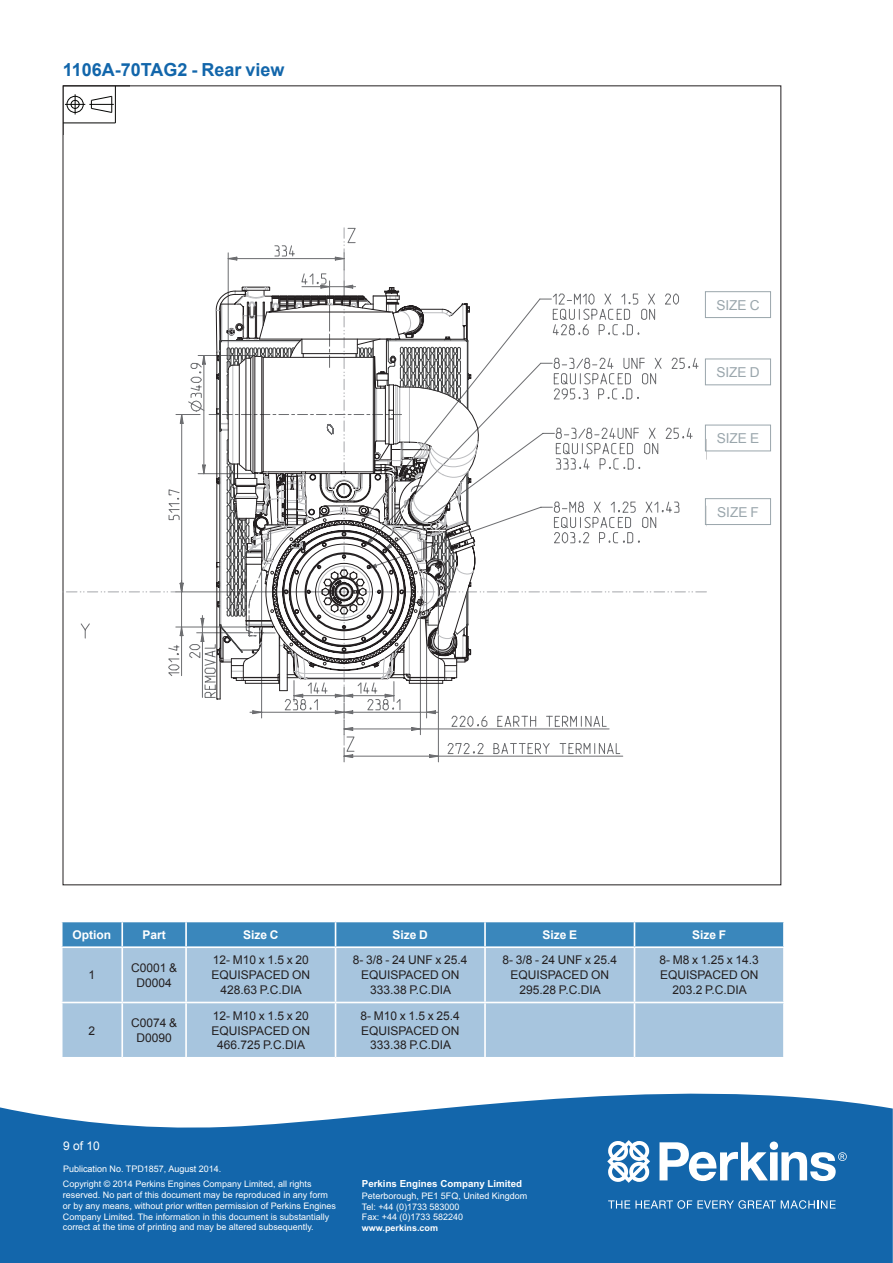
<style>
.page{position:relative;width:893px;height:1263px;background:#fff}
.page>*{position:absolute;margin:0;border:0;box-sizing:border-box;transform-origin:0 0}
.t1{font:700 18px "Arial";color:#1266ab}
.t2{font:13.65px "Arial";color:#9aa6ac}
.t3{font:12px/14.7px "Arial";color:#231f20;text-align:center}
.t4{font:700 12px "Arial";color:#fff}
.t5{font:12px "Arial";color:#fff}
.t6{font:700 9.75px "Arial";color:#fff}
.t7{font:9px/10.8px "Arial";color:#fff}
.t8{font:700 9px "Arial";color:#fff}
</style>
<div class="page">
<svg style="left:0;top:1093px;width:893px;height:170px;background:#2b75b3"></svg>
<svg style="left:608px;top:1200px;width:227px;height:9px;background:#528fc1"></svg>
<svg style="left:607px;top:1140px;width:43px;height:43px"></svg>
<svg style="left:659px;top:1141px;width:188px;height:40px"></svg>
<div style="left:63px;top:948px;width:720px;height:109px;background:#a7c5de"></div>
<svg style="left:62px;top:921px;width:721px;height:25px;background:#468ec0"></svg>
<hr style="left:121px;top:948px;width:2px;height:54px;background:#fff">
<hr style="left:185px;top:948px;width:2px;height:54px;background:#fff">
<hr style="left:335px;top:948px;width:1px;height:54px;background:#fff">
<hr style="left:484px;top:948px;width:2px;height:54px;background:#fff">
<hr style="left:634px;top:948px;width:1px;height:54px;background:#fff">
<hr style="left:61px;top:1002px;width:61px;height:1px;background:#fff">
<hr style="left:122px;top:1002px;width:64px;height:1px;background:#fff">
<hr style="left:121px;top:1003px;width:2px;height:54px;background:#fff">
<hr style="left:186px;top:1002px;width:150px;height:1px;background:#fff">
<hr style="left:185px;top:1003px;width:2px;height:54px;background:#fff">
<hr style="left:336px;top:1002px;width:149px;height:1px;background:#fff">
<hr style="left:335px;top:1003px;width:1px;height:54px;background:#fff">
<hr style="left:485px;top:1002px;width:149px;height:1px;background:#fff">
<hr style="left:484px;top:1003px;width:2px;height:54px;background:#fff">
<hr style="left:634px;top:1002px;width:151px;height:1px;background:#fff">
<hr style="left:634px;top:1003px;width:1px;height:54px;background:#fff">
<hr style="left:63px;top:1049px;width:66px;height:1px;background:#040503">
<svg style="left:65px;top:87px;width:51px;height:37px"></svg>
<svg style="left:63px;top:225px;width:489px;height:537px"></svg>
<svg style="left:63px;top:228px;width:644px;height:492px"></svg>
<div style="left:705px;top:291px;width:66px;height:27px;border:1px solid #9aa6ac"></div>
<div style="left:705px;top:359px;width:66px;height:26px;border:1px solid #9aa6ac"></div>
<div style="left:705px;top:425px;width:66px;height:26px;border:1px solid #9aa6ac"></div>
<div style="left:705px;top:498px;width:66px;height:27px;border:1px solid #9aa6ac"></div>
<h1 class="t1" style="left:63px;top:59px;width:223px">1106A-70TAG2 - Rear view</h1>
<h2 class="t2" style="left:716px;top:297px;width:45px">SIZE C</h2>
<h2 class="t2" style="left:716px;top:364px;width:45px">SIZE D</h2>
<h2 class="t2" style="left:717px;top:430px;width:44px">SIZE E</h2>
<h2 class="t2" style="left:717px;top:504px;width:43px">SIZE F</h2>
<h3 class="t4" style="left:73px;top:928px;width:40px">Option</h3>
<h3 class="t4" style="left:142px;top:928px;width:25px">Part</h3>
<h3 class="t4" style="left:243px;top:928px;width:37px">Size C</h3>
<h3 class="t4" style="left:393px;top:928px;width:37px">Size D</h3>
<h3 class="t4" style="left:542px;top:928px;width:36px">Size E</h3>
<h3 class="t4" style="left:692px;top:928px;width:36px">Size F</h3>
<h3 class="t3" style="left:89px;top:968px;width:8px">1</h3>
<h3 class="t3" style="left:131px;top:960px;width:48px">C0001 &amp;<br>D0004</h3>
<h3 class="t3" style="left:212px;top:953px;width:100px">12- M10 x 1.5 x 20<br>EQUISPACED ON<br>428.63 P.C. DIA</h3>
<h3 class="t3" style="left:353px;top:953px;width:116px">8- 3/8 - 24 UNF x 25.4<br>EQUISPACED ON<br>333.38 P.C. DIA</h3>
<h3 class="t3" style="left:502px;top:953px;width:116px">8- 3/8 - 24 UNF x 25.4<br>EQUISPACED ON<br>295.28 P.C. DIA</h3>
<h3 class="t3" style="left:659px;top:953px;width:101px">8- M8 x 1.25 x 14.3<br>EQUISPACED ON<br>203.2 P.C. DIA</h3>
<h3 class="t3" style="left:89px;top:1023px;width:8px">2</h3>
<h3 class="t3" style="left:131px;top:1015px;width:48px">C0074 &amp;<br>D0090</h3>
<h3 class="t3" style="left:212px;top:1008px;width:100px">12- M10 x 1.5 x 20<br>EQUISPACED ON<br>466.725 P.C. DIA</h3>
<h3 class="t3" style="left:361px;top:1008px;width:101px">8- M10 x 1.5 x 25.4<br>EQUISPACED ON<br>333.38 P.C. DIA</h3>
<h3 class="t5" style="left:63px;top:1139px;width:38px">9 of 10</h3>
<p class="t7" style="left:63px;top:1163px;width:160px">Publication No. TPD1857, August 2014.</p>
<p class="t7" style="left:63px;top:1178px;width:275px">Copyright © 2014 Perkins Engines Company Limited, all rights reserved. No part of this document may be reproduced in any form or by any means, without prior written permission of Perkins Engines Company Limited. The information in this document is substantially correct at the time of printing and may be altered subsequently.</p>
<p class="t6" style="left:362px;top:1178px;width:162px">Perkins Engines Company Limited</p>
<p class="t7" style="left:362px;top:1190px;width:167px">Peterborough, PE1 5FQ, United Kingdom<br>Tel: +44 (0)1733 583000<br>Fax: +44 (0)1733 582240</p>
<p class="t8" style="left:362px;top:1222px;width:78px">www.perkins.com</p>
</div>
